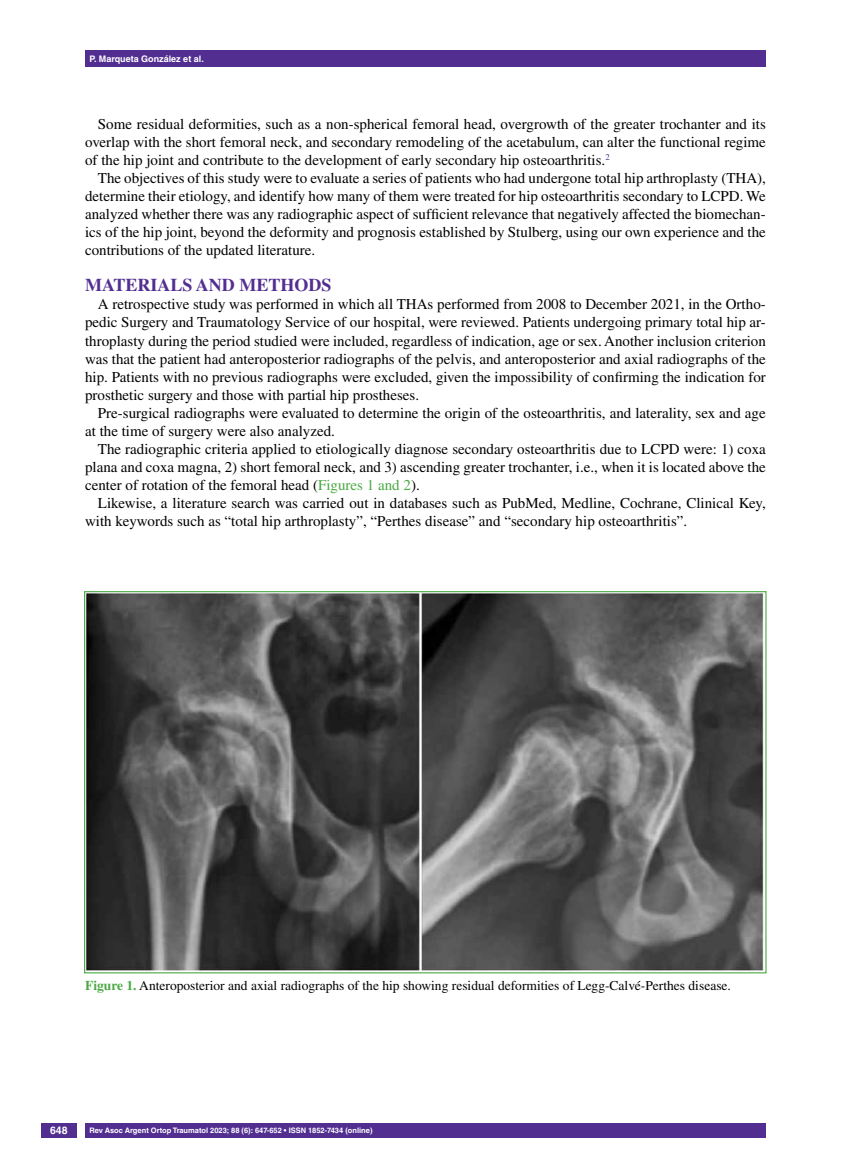
<style>
.page{position:relative;width:851px;height:1170px;background:#fff}
.page>*{position:absolute;margin:0;border:0;box-sizing:border-box;transform-origin:0 0}
.t1{font:700 18px "Times LT Std";color:#522e91}
.t2{font:15px/18px "Times LT Std";color:#000;text-align:justify}
.t3{font:13.5px "Times LT Std";color:#000}
.t4{font:700 10.5px "Helvetica LT Std";color:#fff}
.t5{font:700 9px "Helvetica LT Std";color:#fff}
.t6{font:700 7.5px "Helvetica LT Std";color:#fff}
.s1{color:#49a942}
.s2{font-weight:700;color:#49a942}
</style>
<div class="page">
<div style="left:41px;top:1123px;width:36px;height:14px;background:#522e91"></div>
<div style="left:85px;top:50px;width:680px;height:17px;background:#522e91"></div>
<div style="left:85px;top:1123px;width:680px;height:14px;background:#522e91"></div>
<img style="left:86px;top:593px;width:678px;height:378px">
<p class="t5" style="left:89px;top:53px;width:116px">P. Marqueta González et al.</p>
<p class="t2" style="left:85px;top:115px;width:682px;text-indent:13px">Some residual deformities, such as a non-spherical femoral head, overgrowth of the greater trochanter and its overlap with the short femoral neck, and secondary remodeling of the acetabulum, can alter the functional regime of the hip joint and contribute to the development of early secondary hip osteoarthritis.<sup>2</sup></p>
<p class="t2" style="left:85px;top:169px;width:682px;text-indent:13px">The objectives of this study were to evaluate a series of patients who had undergone total hip arthroplasty (THA), determine their etiology, and identify how many of them were treated for hip osteoarthritis secondary to LCPD. We analyzed whether there was any radiographic aspect of sufficient relevance that negatively affected the biomechan&shy;ics of the hip joint, beyond the deformity and prognosis established by Stulberg, using our own experience and the contributions of the updated literature.</p>
<p class="t1" style="left:85px;top:274px;width:248px">MATERIALS AND METHODS</p>
<p class="t2" style="left:85px;top:295px;width:682px;text-indent:13px">A retrospective study was performed in which all THAs performed from 2008 to December 2021, in the Ortho&shy;pedic Surgery and Traumatology Service of our hospital, were reviewed. Patients undergoing primary total hip ar&shy;throplasty during the period studied were included, regardless of indication, age or sex. Another inclusion criterion was that the patient had anteroposterior radiographs of the pelvis, and anteroposterior and axial radiographs of the hip. Patients with no previous radiographs were excluded, given the impossibility of confirming the indication for prosthetic surgery and those with partial hip prostheses.</p>
<p class="t2" style="left:85px;top:403px;width:682px;text-indent:13px">Pre-surgical radiographs were evaluated to determine the origin of the osteoarthritis, and laterality, sex and age at the time of surgery were also analyzed.</p>
<p class="t2" style="left:85px;top:439px;width:682px;text-indent:13px">The radiographic criteria applied to etiologically diagnose secondary osteoarthritis due to LCPD were: 1) coxa plana and coxa magna, 2) short femoral neck, and 3) ascending greater trochanter, i.e., when it is located above the center of rotation of the femoral head (<span class="s1">Figures 1 and 2</span>).</p>
<p class="t2" style="left:85px;top:493px;width:682px;text-indent:13px">Likewise, a literature search was carried out in databases such as PubMed, Medline, Cochrane, Clinical Key, with keywords such as “total hip arthroplasty”, “Perthes disease” and “secondary hip osteoarthritis”.</p>
<p class="t3" style="left:85px;top:977px;width:647px"><span class="s2">Figure 1.</span> Anteroposterior and axial radiographs of the hip showing residual deformities of Legg-Calvé-Perthes disease.</p>
<p class="t4" style="left:50px;top:1124px;width:19px">648</p>
<p class="t6" style="left:90px;top:1125px;width:284px">Rev Asoc Argent Ortop Traumatol 2023; 88 (6): 647-652 • ISSN 1852-7434 (online)</p>
</div>
